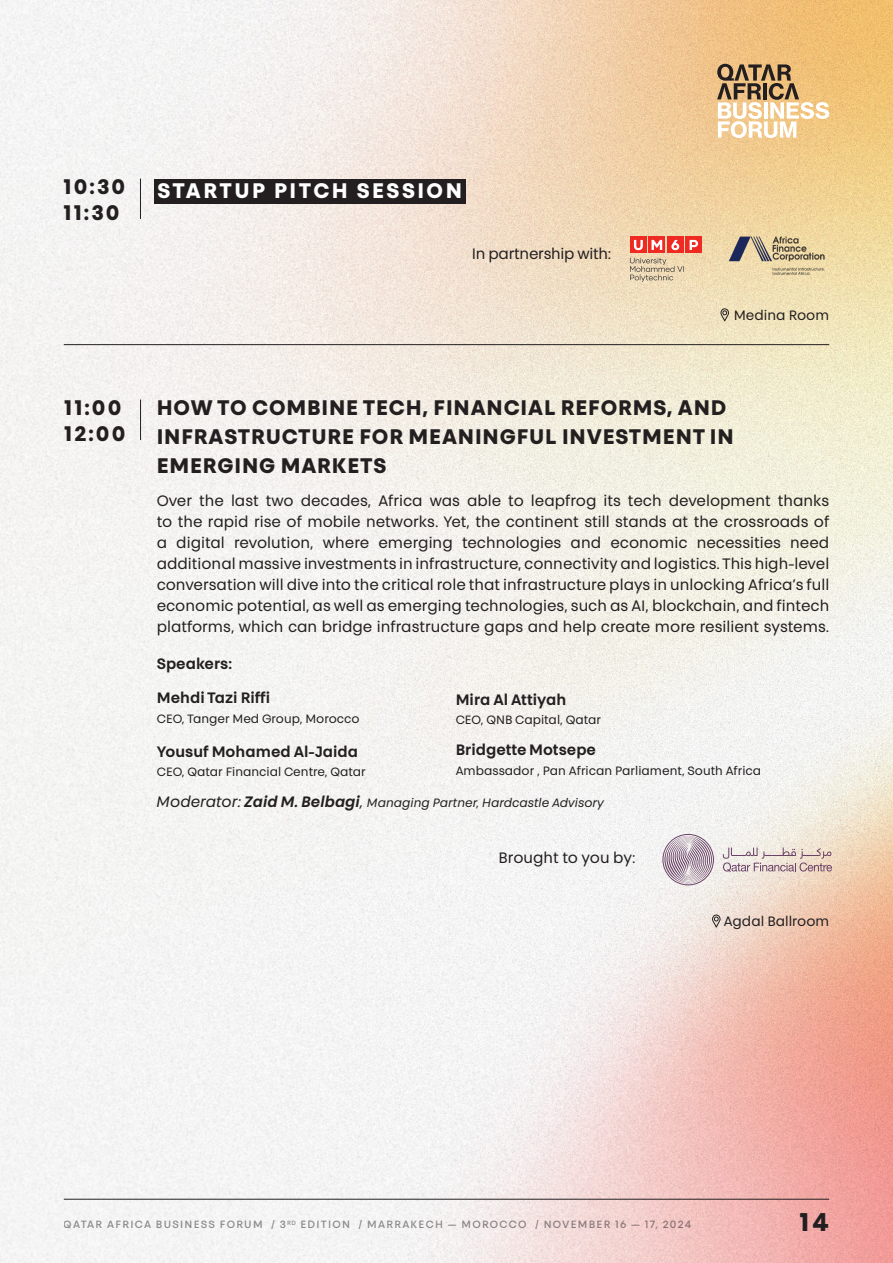
<style>
.page{position:relative;width:893px;height:1263px;background:#fff}
.page>*{position:absolute;margin:0;border:0;box-sizing:border-box;transform-origin:0 0}
.t1{font:700 25.5px "Touche";color:#231f20}
.t2{font:700 21px/28.8px "Touche";letter-spacing:.04em;color:#231f20}
.t3{font:700 21px "Touche";letter-spacing:.12em;color:#fff}
.t4{font:15px/21px "Touche";color:#231f20;text-align:justify}
.t5{font:600 15px "Touche";color:#231f20}
.t6{font:15px "Touche";letter-spacing:-.02em;color:#231f20}
.t7{font:13.5px "Touche";color:#231f20}
.t8{font:12px "Touche";color:#231f20}
.t9{font:italic 12px "Touche";color:#231f20}
.t10{font:500 10.5px "Touche";letter-spacing:.12em;color:#231f20}
.s1{font-size:15px}
.s2{font-weight:600;font-size:15px}
</style>
<div class="page">
<img style="left:0;top:0;width:893px;height:1263px">
<svg style="left:717px;top:64px;width:112px;height:74px"></svg>
<hr style="left:64px;top:1199px;width:765px;height:1px;background:#231f20">
<hr style="left:64px;top:344px;width:765px;height:1px;background:#231f20">
<hr style="left:140px;top:400px;width:1px;height:40px;background:#231f20">
<svg style="left:712px;top:914px;width:9px;height:16px"></svg>
<svg style="left:662px;top:834px;width:52px;height:51px"></svg>
<svg style="left:723px;top:847px;width:109px;height:25px"></svg>
<svg style="left:630px;top:258px;width:54px;height:24px"></svg>
<div style="left:630px;top:237px;width:17px;height:16px;background:#ee2a23"></div>
<svg style="left:634px;top:240px;width:9px;height:10px"></svg>
<div style="left:648px;top:237px;width:17px;height:16px;background:#ee2a23"></div>
<div style="left:667px;top:237px;width:17px;height:16px;background:#ee2a23"></div>
<div style="left:685px;top:237px;width:17px;height:16px;background:#ee2a23"></div>
<svg style="left:651px;top:240px;width:11px;height:10px"></svg>
<svg style="left:671px;top:240px;width:8px;height:10px"></svg>
<svg style="left:690px;top:240px;width:8px;height:10px"></svg>
<img style="left:723px;top:231px;width:106px;height:50px">
<div style="left:154px;top:179px;width:312px;height:25px;background:#231f20"></div>
<hr style="left:140px;top:179px;width:1px;height:40px;background:#231f20">
<svg style="left:720px;top:308px;width:9px;height:16px"></svg>
<p class="t2" style="left:64px;top:172px;width:63px">10:30</p>
<p class="t2" style="left:64px;top:197px;width:57px">11:30</p>
<p class="t2" style="left:64px;top:393px;width:59px">11:00</p>
<p class="t2" style="left:64px;top:418px;width:63px">12:00</p>
<p class="t3" style="left:157px;top:178px;width:306px">STARTUP PITCH SESSION</p>
<p class="t6" style="left:472px;top:244px;width:141px">In partnership with:</p>
<p class="t7" style="left:734px;top:307px;width:97px">Medina Room</p>
<p class="t2" style="left:157px;top:393px;width:579px">HOW TO COMBINE TECH, FINANCIAL REFORMS, AND<br>INFRASTRUCTURE FOR MEANINGFUL INVESTMENT IN<br>EMERGING MARKETS</p>
<p class="t4" style="left:157px;top:490px;width:674px">Over the last two decades, Africa was able to leapfrog its tech development thanks to the rapid rise of mobile networks. Yet, the continent still stands at the crossroads of a digital revolution, where emerging technologies and economic necessities need additional massive investments in infrastructure, connectivity and logistics. This high-level conversation will dive into the critical role that infrastructure plays in unlocking Africa’s full economic potential, as well as emerging technologies, such as AI, blockchain, and fintech platforms, which can bridge infrastructure gaps and help create more resilient systems.</p>
<p class="t5" style="left:157px;top:655px;width:77px">Speakers:</p>
<p class="t5" style="left:157px;top:688px;width:115px">Mehdi Tazi Riffi</p>
<p class="t5" style="left:456px;top:690px;width:112px">Mira Al Attiyah</p>
<p class="t8" style="left:157px;top:711px;width:204px">CEO, Tanger Med Group, Morocco</p>
<p class="t8" style="left:456px;top:712px;width:147px">CEO, QNB Capital, Qatar</p>
<p class="t5" style="left:157px;top:742px;width:203px">Yousuf Mohamed Al-Jaida</p>
<p class="t5" style="left:456px;top:741px;width:142px">Bridgette Motsepe</p>
<p class="t8" style="left:456px;top:763px;width:307px">Ambassador , Pan African Parliament, South Africa</p>
<p class="t8" style="left:157px;top:764px;width:210px">CEO, Qatar Financial Centre, Qatar</p>
<p class="t9" style="left:157px;top:796px;width:449px"><span class="s1">Moderator:</span> <span class="s2">Zaid M. Belbagi</span><span class="s1">,</span> Managing Partner, Hardcastle Advisory</p>
<p class="t4" style="left:499px;top:847px;width:138px">Brought to you by:</p>
<p class="t7" style="left:724px;top:913px;width:107px">Agdal Ballroom</p>
<p class="t10" style="left:64px;top:1218px;width:629px">QATAR AFRICA BUSINESS FORUM / 3<sup>RD</sup> EDITION / MARRAKECH –– MOROCCO / NOVEMBER 16 –– 17, 2024</p>
<p class="t1" style="left:800px;top:1206px;width:31px">14</p>
</div>
